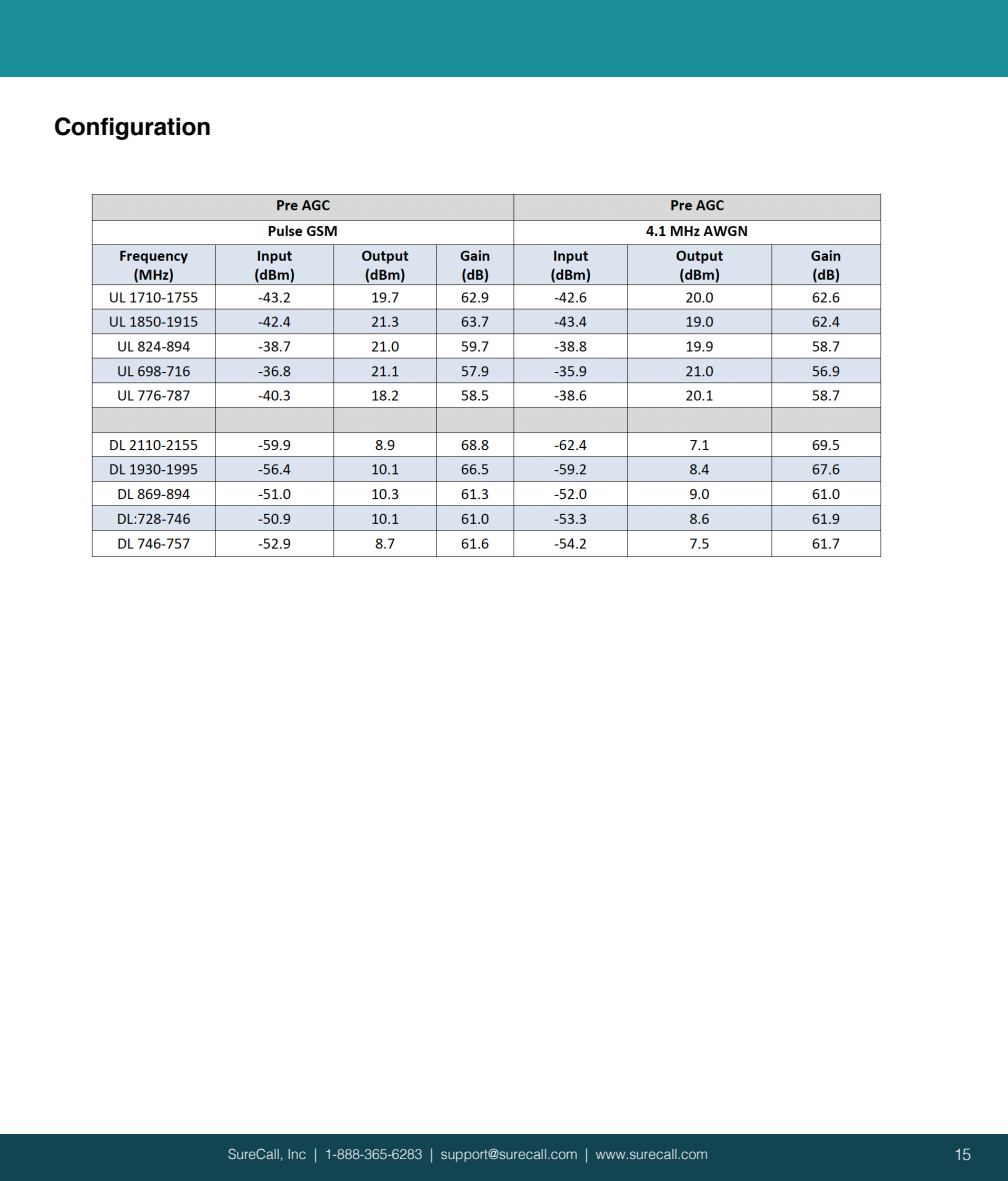
<style>
.page{position:relative;width:1008px;height:1181px;background:#fff}
.page>*{position:absolute;margin:0;border:0;box-sizing:border-box;transform-origin:0 0}
.section_heading{font:700 24px "Helvetica";color:#000}
.t1{font:300 16px "Helvetica";color:#fff}
.t2{font:300 14px "Helvetica";color:#fff}
</style>
<div class="page">
<div style="left:0;top:1135px;width:1008px;height:46px;background:#134452"></div>
<div style="left:0;top:0;width:1008px;height:77px;background:#198e99"></div>
<img style="left:91px;top:193px;width:791px;height:365px">
<p class="section_heading" style="left:54px;top:107px;width:159px">Configuration</p>
<p class="t2" style="left:228px;top:1142px;width:481px">SureCall, Inc | 1-888-365-6283 | support@surecall.com | www.surecall.com</p>
<p class="t1" style="left:954px;top:1141px;width:19px">15</p>
</div>
